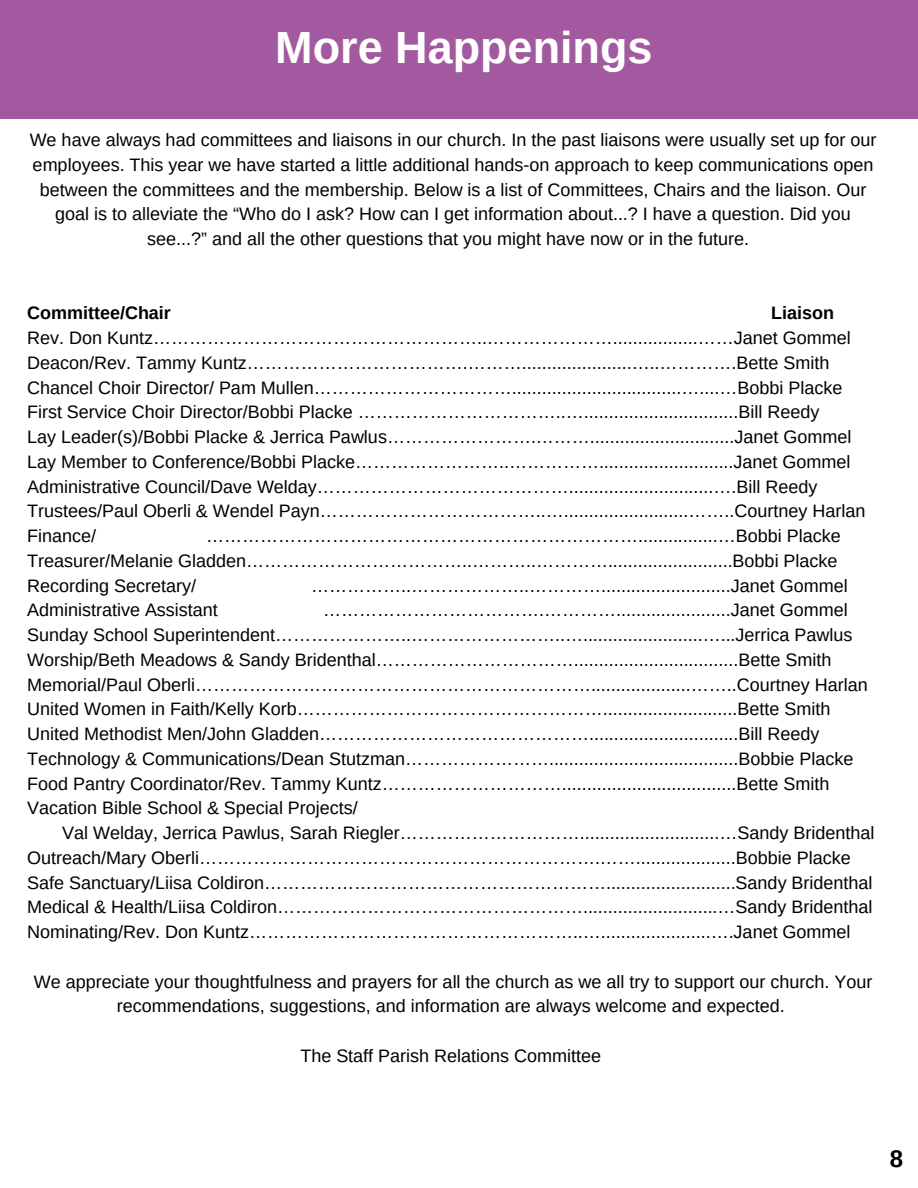
<style>
.page{position:relative;width:918px;height:1188px;background:#fff}
.page>*{position:absolute;margin:0;border:0;box-sizing:border-box;transform-origin:0 0}
.t1{font:700 45px "Arimo";color:#fff}
.t2{font:700 24px "Arimo";color:#000}
.t3{font:18px/24.8px "Arimo";color:#000;text-align:center}
.t4{font:700 18px "Arimo";color:#000}
</style>
<div class="page">
<div style="left:0;top:0;width:918px;height:119px;background:#a359a0"></div>
<p class="t1" style="left:275px;top:22px;width:379px">More Happenings</p>
<p class="t3" style="left:30px;top:128px;width:848px">We have always had committees and liaisons in our church. In the past liaisons were usually set up for our employees. This year we have started a little additional hands-on approach to keep communications open between the committees and the membership. Below is a list of Committees, Chairs and the liaison. Our goal is to alleviate the “Who do I ask? How can I get information about...? I have a question. Did you see...?” and all the other questions that you might have now or in the future.</p>
<p class="t4" style="left:27px;top:303px;width:145px">Committee/Chair</p>
<p class="t4" style="left:771px;top:303px;width:64px">Liaison</p>
<p class="t3" style="left:27px;top:326px;width:825px">Rev. Don Kuntz………………………………………………..………………….................……Janet Gommel</p>
<p class="t3" style="left:27px;top:350px;width:804px">Deacon/Rev. Tammy Kuntz……………………………….………......................…..………….Bette Smith</p>
<p class="t3" style="left:27px;top:375px;width:817px">Chancel Choir Director/ Pam Mullen……………………………..................................…....…Bobbi Placke</p>
<p class="t3" style="left:27px;top:400px;width:794px">First Service Choir Director/Bobbi Placke ……………………………..…...............................Bill Reedy</p>
<p class="t3" style="left:27px;top:425px;width:826px">Lay Leader(s)/Bobbi Placke &amp; Jerrica Pawlus…………………….……….............................Janet Gommel</p>
<p class="t3" style="left:27px;top:449px;width:825px">Lay Member to Conference/Bobbi Placke……………………..……………...........................Janet Gommel</p>
<p class="t3" style="left:27px;top:474px;width:792px">Administrative Council/Dave Welday…………………………………….............................….Bill Reedy</p>
<p class="t3" style="left:27px;top:499px;width:840px">Trustees/Paul Oberli &amp; Wendel Payn………………………………..….........................……..Courtney Harlan</p>
<p class="t3" style="left:27px;top:524px;width:70px">Finance/</p>
<p class="t3" style="left:206px;top:524px;width:636px">………………………………………………………………................…Bobbi Placke</p>
<p class="t3" style="left:27px;top:548px;width:812px">Treasurer/Melanie Gladden………………………………..………..………….........................Bobbi Placke</p>
<p class="t3" style="left:27px;top:573px;width:170px">Recording Secretary/</p>
<p class="t3" style="left:311px;top:573px;width:538px">……………..………………..…………..........................Janet Gommel</p>
<p class="t3" style="left:27px;top:598px;width:192px">Administrative Assistant</p>
<p class="t3" style="left:323px;top:598px;width:526px">……………………………….………….......................Janet Gommel</p>
<p class="t3" style="left:27px;top:623px;width:827px">Sunday School Superintendent…………………..……………………..…........................…...Jerrica Pawlus</p>
<p class="t3" style="left:27px;top:647px;width:806px">Worship/Beth Meadows &amp; Sandy Bridenthal…………………………….................................Bette Smith</p>
<p class="t3" style="left:27px;top:672px;width:842px">Memorial/Paul Oberli…………………………………………………………....................……..Courtney Harlan</p>
<p class="t3" style="left:27px;top:697px;width:805px">United Women in Faith/Kelly Korb……………………………………………...........................Bette Smith</p>
<p class="t3" style="left:27px;top:722px;width:794px">United Methodist Men/John Gladden………………………………………..............................Bill Reedy</p>
<p class="t3" style="left:27px;top:746px;width:828px">Technology &amp; Communications/Dean Stutzman……………………......................................Bobbie Placke</p>
<p class="t3" style="left:27px;top:771px;width:804px">Food Pantry Coordinator/Rev. Tammy Kuntz…………………………...................................Bette Smith</p>
<p class="t3" style="left:27px;top:796px;width:332px">Vacation Bible School &amp; Special Projects/</p>
<p class="t3" style="left:62px;top:821px;width:814px">Val Welday, Jerrica Pawlus, Sarah Riegler…………………………............................…Sandy Bridenthal</p>
<p class="t3" style="left:27px;top:845px;width:825px">Outreach/Mary Oberli………………………………………………………….……....................Bobbie Placke</p>
<p class="t3" style="left:27px;top:870px;width:847px">Safe Sanctuary/Liisa Coldiron…………………………………………………..........................Sandy Bridenthal</p>
<p class="t3" style="left:27px;top:895px;width:847px">Medical &amp; Health/Liisa Coldiron……………………………………………...........................…Sandy Bridenthal</p>
<p class="t3" style="left:27px;top:920px;width:825px">Nominating/Rev. Don Kuntz………………………………………………..…......................….Janet Gommel</p>
<p class="t3" style="left:34px;top:969px;width:840px">We appreciate your thoughtfulness and prayers for all the church as we all try to support our church. Your recommendations, suggestions, and information are always welcome and expected.</p>
<p class="t3" style="left:300px;top:1043px;width:302px">The Staff Parish Relations Committee</p>
<p class="t2" style="left:890px;top:1146px;width:15px">8</p>
</div>
